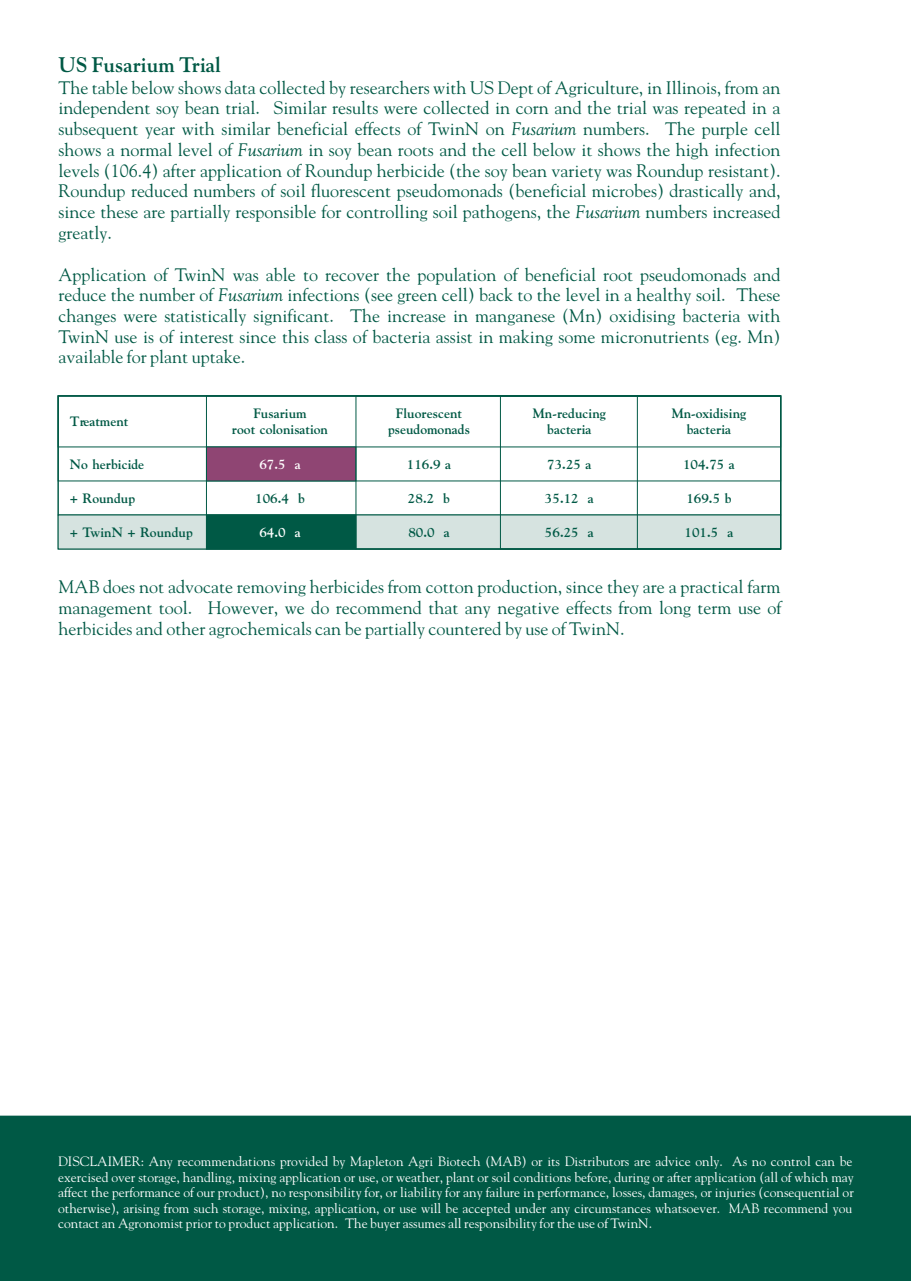
<style>
.page{position:relative;width:911px;height:1281px;background:#fff}
.page>*{position:absolute;margin:0;border:0;box-sizing:border-box;transform-origin:0 0}
.t1{font:700 21px "Gilde";color:#005945}
.t2{font:18px/20.7px "Gilde";color:#005945;text-align:justify}
.t3{font:13.5px/15.6px "Gilde";color:#fff}
.t4{font:700 13.5px/15.8px "Gilde";color:#005945;text-align:center}
.t5{font:700 13.5px "Gilde";color:#fff}
.s1{font-style:italic}
</style>
<div class="page">
<div style="left:0;top:1116px;width:910px;height:165px;background:#005945"></div>
<div style="left:58px;top:396px;width:723px;height:119px;border:1px solid #005945"></div>
<div style="left:206px;top:447px;width:150px;height:34px;background:#8f4573"></div>
<div style="left:58px;top:515px;width:723px;height:34px;background:#d6e3e0"></div>
<div style="left:206px;top:515px;width:150px;height:34px;background:#005945"></div>
<div style="left:206px;top:396px;width:575px;height:153px;border:1px solid #005945"></div>
<p class="t1" style="left:58px;top:52px;width:164px">US Fusarium Trial</p>
<p class="t2" style="left:58px;top:77px;width:723px">The table below shows data collected by researchers with US Dept of Agriculture, in Illinois, from an independent soy bean trial. Similar results were collected in corn and the trial was repeated in a subsequent year with similar beneficial effects of TwinN on <span class="s1">Fusarium</span> numbers. The purple cell shows a normal level of <span class="s1">Fusarium</span> in soy bean roots and the cell below it shows the high infection levels (106.4) after application of Roundup herbicide (the soy bean variety was Roundup resistant).<br>Roundup reduced numbers of soil fluorescent pseudomonads (beneficial microbes) drastically and, since these are partially responsible for controlling soil pathogens, the <span class="s1">Fusarium</span> numbers increased greatly.</p>
<p class="t2" style="left:58px;top:264px;width:723px">Application of TwinN was able to recover the population of beneficial root pseudomonads and reduce the number of <span class="s1">Fusarium</span> infections (see green cell) back to the level in a healthy soil. These changes were statistically significant. The increase in manganese (Mn) oxidising bacteria with TwinN use is of interest since this class of bacteria assist in making some micronutrients (eg. Mn) available for plant uptake.</p>
<p class="t4" style="left:70px;top:413px;width:60px">Treatment</p>
<p class="t4" style="left:70px;top:456px;width:76px">No herbicide</p>
<p class="t4" style="left:70px;top:490px;width:67px">+ Roundup</p>
<p class="t4" style="left:70px;top:524px;width:124px">+ TwinN + Roundup</p>
<p class="t4" style="left:232px;top:405px;width:98px">Fusarium<br>root colonisation</p>
<p class="t4" style="left:388px;top:405px;width:83px">Fluorescent pseudomonads</p>
<p class="t4" style="left:533px;top:405px;width:74px">Mn-reducing bacteria</p>
<p class="t5" style="left:259px;top:456px;width:43px">67.5 a</p>
<p class="t4" style="left:255px;top:490px;width:51px">106.4 b</p>
<p class="t5" style="left:259px;top:524px;width:43px">64.0 a</p>
<p class="t4" style="left:407px;top:456px;width:46px">116.9 a</p>
<p class="t4" style="left:408px;top:490px;width:44px">28.2 b</p>
<p class="t4" style="left:408px;top:524px;width:43px">80.0 a</p>
<p class="t4" style="left:547px;top:456px;width:46px">73.25 a</p>
<p class="t4" style="left:545px;top:490px;width:50px">35.12 a</p>
<p class="t4" style="left:545px;top:524px;width:50px">56.25 a</p>
<p class="t4" style="left:671px;top:405px;width:76px">Mn-oxidising bacteria</p>
<p class="t4" style="left:683px;top:456px;width:53px">104.75 a</p>
<p class="t4" style="left:686px;top:490px;width:47px">169.5 b</p>
<p class="t4" style="left:684px;top:524px;width:50px">101.5 a</p>
<p class="t2" style="left:58px;top:576px;width:724px">MAB does not advocate removing herbicides from cotton production, since they are a practical farm management tool. However, we do recommend that any negative effects from long term use of herbicides and other agrochemicals can be partially countered by use of TwinN.</p>
<p class="t3" style="left:58px;top:1153px;width:797px">DISCLAIMER: Any recommendations provided by Mapleton Agri Biotech (MAB) or its Distributors are advice only. As no control can be exercised over storage, handling, mixing application or use, or weather, plant or soil conditions before, during or after application (all of which may affect the performance of our product), no responsibility for, or liability for any failure in performance, losses, damages, or injuries (consequential or otherwise), arising from such storage, mixing, application, or use will be accepted under any circumstances whatsoever. MAB recommend you contact an Agronomist prior to product application. The buyer assumes all responsibility for the use of TwinN.</p>
</div>
